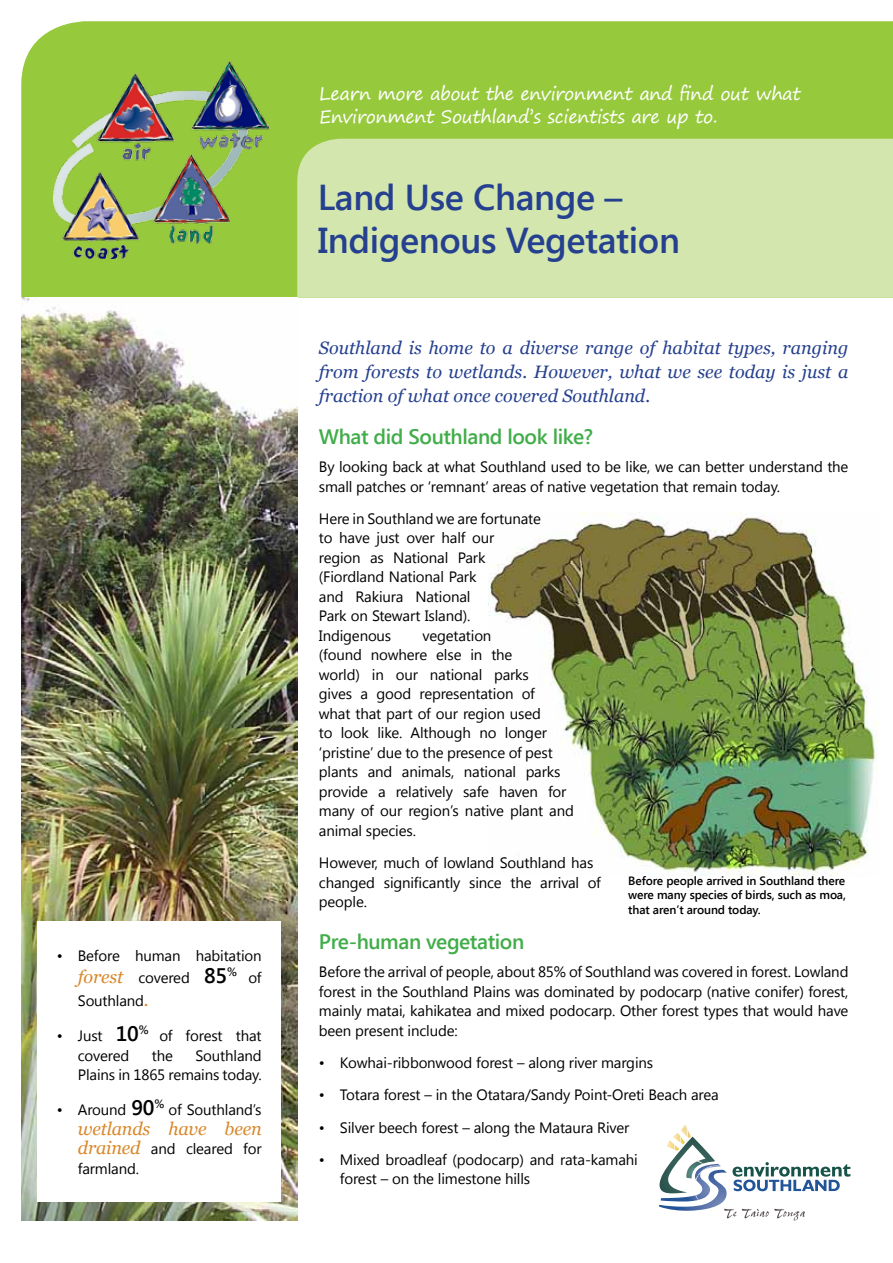
<style>
.page{position:relative;width:893px;height:1263px;background:#fff}
.page>*{position:absolute;margin:0;border:0;box-sizing:border-box;transform-origin:0 0}
.t1{font:600 36px/43.2px "Segoe UI";letter-spacing:-.01em;color:#25408f}
.t2{font:600 21px "Segoe UI";letter-spacing:-.02em;color:#41ad49}
.t3{font:italic 18px/24px "Georgia";color:#25408f;text-align:justify}
.t4{font:18px/22.5px "Segoe Print";letter-spacing:-.02em;color:#fff}
.t5{font:italic 18px "Georgia";letter-spacing:-.01em;color:#da872a}
.t6{font:15px/19.5px "Segoe UI";letter-spacing:-.01em;color:#000}
.t7{font:600 12px/14.4px "Segoe UI";letter-spacing:-.01em;color:#000;text-align:justify}
.s1{font-family:"Georgia";font-style:italic;font-size:18px;color:#da872a}
.s2{font-weight:600;font-size:21px}
</style>
<div class="page">
<img style="left:488px;top:512px;width:389px;height:364px">
<img style="left:669px;top:1136px;width:46px;height:28px">
<svg style="left:666px;top:1133px;width:19px;height:18px"></svg>
<img style="left:681px;top:1124px;width:10px;height:14px">
<img style="left:665px;top:1164px;width:56px;height:6px">
<img style="left:659px;top:1170px;width:68px;height:41px">
<svg style="left:724px;top:1209px;width:81px;height:11px"></svg>
<svg style="left:733px;top:1162px;width:117px;height:29px"></svg>
<div style="left:21px;top:21px;width:872px;height:277px;background:#97c93d"></div>
<div style="left:297px;top:139px;width:596px;height:159px;background:#d3e6ae"></div>
<img style="left:53px;top:60px;width:215px;height:199px">
<img style="left:21px;top:298px;width:276px;height:922px">
<div style="left:37px;top:921px;width:244px;height:281px;background:#fff"></div>
<p class="t6" style="left:57px;top:943px;width:206px;line-height:22.5px;text-align:center">• Before human habitation <span class="s1">forest</span> covered <span class="s2">85</span><sup>%</sup></p>
<p class="t6" style="left:249px;top:967px;width:15px">of</p>
<p class="t6" style="left:78px;top:990px;width:72px">Southland<span class="s1">.</span></p>
<p class="t6" style="left:57px;top:1025px;width:93px">• Just <span class="s2">10</span><sup>%</sup></p>
<p class="t6" style="left:159px;top:1025px;width:104px">of forest that</p>
<p class="t6" style="left:78px;top:1045px;width:53px">covered</p>
<p class="t6" style="left:152px;top:1045px;width:23px">the</p>
<p class="t6" style="left:78px;top:1045px;width:185px;text-align:right">Southland<br>Plains in 1865 remains today.</p>
<p class="t6" style="left:57px;top:1099px;width:206px">• Around <span class="s2">90</span><sup>%</sup> of Southland’s</p>
<p class="t5" style="left:78px;top:1117px;width:185px">wetlands have been</p>
<p class="t6" style="left:78px;top:1138px;width:185px"><span class="s1">drained</span> and cleared for farmland.</p>
<p class="t4" style="left:319px;top:82px;width:483px">Learn more about the environment and find out what<br>Environment Southland’s scientists are up to.</p>
<h1 class="t1" style="left:318px;top:174px;width:364px">Land Use Change –<br>Indigenous Vegetation</h1>
<p class="t3" style="left:319px;top:336px;width:531px">Southland is home to a diverse range of habitat types, ranging from forests to wetlands. However, what we see today is just a fraction of what once covered Southland.</p>
<h2 class="t2" style="left:319px;top:422px;width:276px">What did Southland look like?</h2>
<p class="t6" style="left:319px;top:456px;width:531px">By looking back at what Southland used to be like, we can better understand the small patches or ‘remnant’ areas of native vegetation that remain today.</p>
<p class="t6" style="left:319px;top:508px;width:224px">Here in Southland we are fortunate to have just over half our<br>region as National Park (Fiordland National Park<br>and Rakiura National<br>Park on Stewart Island).<br>Indigenous</p>
<p class="t6" style="left:319px;top:625px;width:257px;text-indent:104px">vegetation<br>(found nowhere else in the<br>world) in our national parks<br>gives a good representation of<br>what that part of our region used<br>to look like. Although no longer ‘pristine’ due to the presence of pest plants and animals, national parks provide a relatively safe haven for many of our region’s native plant and animal species.</p>
<p class="t6" style="left:319px;top:852px;width:284px">However, much of lowland Southland has changed significantly since the arrival of people.</p>
<h2 class="t2" style="left:319px;top:927px;width:207px">Pre-human vegetation</h2>
<p class="t6" style="left:319px;top:961px;width:531px;text-align:justify">Before the arrival of people, about 85% of Southland was covered in forest. Lowland forest in the Southland Plains was dominated by podocarp (native conifer) forest, mainly matai, kahikatea and mixed podocarp. Other forest types that would have been present include:</p>
<p class="t6" style="left:319px;top:1052px;width:336px">• Kowhai-ribbonwood forest – along river margins</p>
<p class="t6" style="left:319px;top:1084px;width:401px">• Totara forest – in the Otatara/Sandy Point-Oreti Beach area</p>
<p class="t6" style="left:319px;top:1117px;width:312px">• Silver beech forest – along the Mataura River</p>
<p class="t6" style="left:340px;top:1149px;width:299px;text-indent:-21px">• Mixed broadleaf (podocarp) and rata-kamahi forest – on the limestone hills</p>
<p class="t7" style="left:628px;top:873px;width:219px">Before people arrived in Southland there were many species of birds, such as moa, that aren’t around today.</p>
</div>
